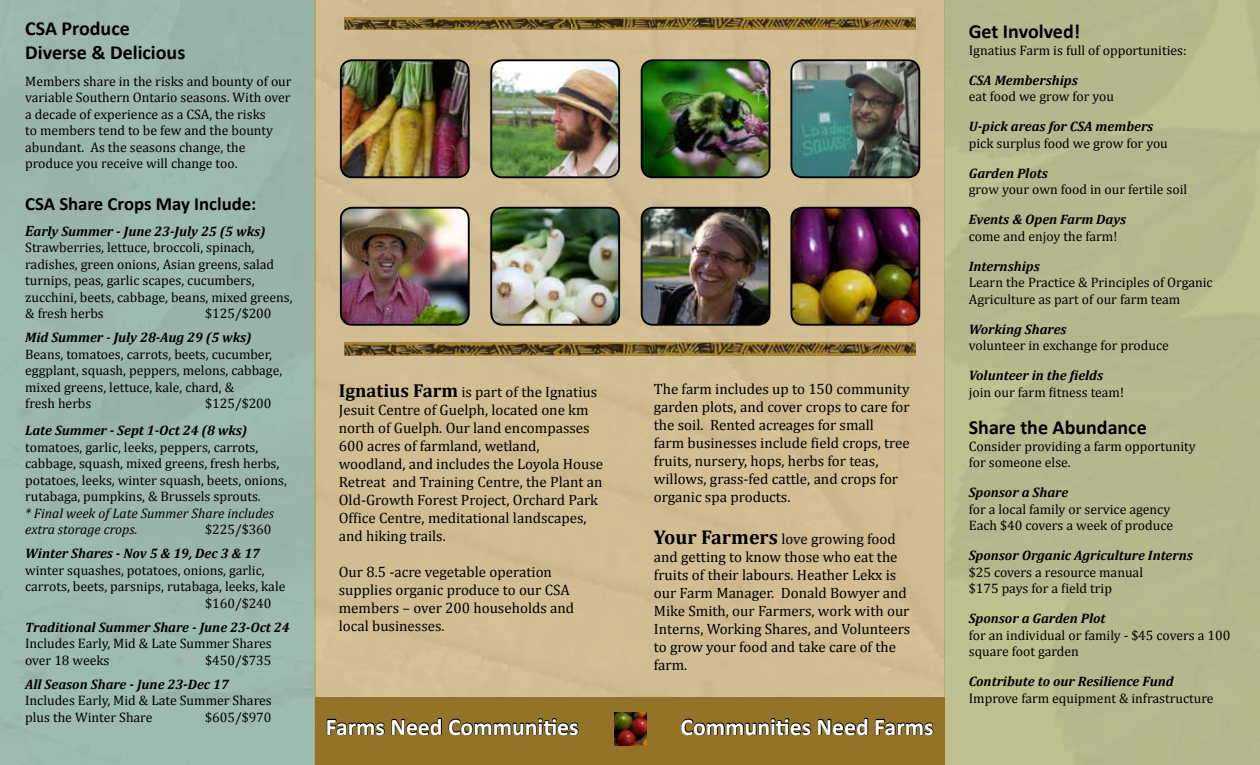
<style>
.page{position:relative;width:1260px;height:765px;background:#fff}
.page>*{position:absolute;margin:0;border:0;box-sizing:border-box;transform-origin:0 0}
.t1{font:700 23.75px "Calibri";color:#fff}
.t2{font:700 20px/24px "Calibri";color:#000}
.t3{font:700 18.75px "Calibri";color:#000}
.t4{font:15px/18px "Cambria";color:#000}
.t5{font:13.75px/16.5px "Cambria";color:#000}
.t6{font:italic 700 13.75px "Cambria";color:#000}
.t7{font:italic 13.75px/16.5px "Cambria";color:#000}
.s1{font-weight:700;font-style:italic;font-size:15px}
.s2{font-weight:700;font-style:italic}
.s3{font-weight:700;font-size:18.75px}
.s4{font-weight:700;font-size:20px}
</style>
<div class="page">
<img style="left:0;top:0;width:1260px;height:765px">
<img style="left:345px;top:17px;width:570px;height:13px">
<img style="left:345px;top:343px;width:570px;height:13px">
<img style="left:341px;top:60px;width:128px;height:117px">
<div style="left:340px;top:59px;width:130px;height:119px;border:2px solid #000;border-radius:11px"></div>
<img style="left:491px;top:60px;width:128px;height:117px">
<div style="left:490px;top:59px;width:130px;height:119px;border:2px solid #000;border-radius:11px"></div>
<img style="left:642px;top:60px;width:128px;height:117px">
<div style="left:641px;top:59px;width:129px;height:119px;border:2px solid #000;border-radius:11px"></div>
<img style="left:791px;top:60px;width:128px;height:117px">
<div style="left:790px;top:59px;width:130px;height:119px;border:2px solid #000;border-radius:11px"></div>
<img style="left:341px;top:208px;width:128px;height:117px">
<div style="left:340px;top:207px;width:130px;height:119px;border:2px solid #000;border-radius:11px"></div>
<img style="left:491px;top:208px;width:128px;height:117px">
<div style="left:490px;top:207px;width:130px;height:119px;border:2px solid #000;border-radius:11px"></div>
<img style="left:791px;top:208px;width:128px;height:117px">
<div style="left:790px;top:207px;width:130px;height:119px;border:2px solid #000;border-radius:11px"></div>
<img style="left:642px;top:208px;width:128px;height:117px">
<div style="left:641px;top:207px;width:129px;height:119px;border:2px solid #000;border-radius:11px"></div>
<div style="left:315px;top:698px;width:630px;height:67px;background:#927328"></div>
<svg style="left:326px;top:717px;width:253px;height:19px"></svg>
<svg style="left:681px;top:717px;width:253px;height:19px"></svg>
<img style="left:615px;top:713px;width:32px;height:33px">
<h2 class="t2" style="left:25px;top:16px;width:162px">CSA Produce<br>Diverse &amp; Delicious</h2>
<p class="t5" style="left:25px;top:73px;width:268px">Members share in the risks and bounty of our variable Southern Ontario seasons. With over a decade of experience as a CSA, the risks<br>to members tend to be few and the bounty abundant. As the seasons change, the produce you receive will change too.</p>
<h3 class="t3" style="left:25px;top:192px;width:233px">CSA Share Crops May Include:</h3>
<p class="t5" style="left:25px;top:223px;width:269px"><span class="s1">E</span><span class="s2">arly Summer - June 23-July 25 (5 wks)<br></span>Strawberries, lettuce, broccoli, spinach, radishes, green onions, Asian greens, salad turnips, peas, garlic scapes, cucumbers, zucchini, beets, cabbage, beans, mixed greens, &amp; fresh herbs</p>
<p class="t5" style="left:205px;top:305px;width:68px">$125/$200</p>
<p class="t6" style="left:25px;top:328px;width:228px">Mid Summer - July 28-Aug 29 (5 wks)</p>
<p class="t5" style="left:25px;top:346px;width:259px">Beans, tomatoes, carrots, beets, cucumber, eggplant, squash, peppers, melons, cabbage, mixed greens, lettuce, kale, chard, &amp;<br>fresh herbs</p>
<p class="t5" style="left:205px;top:395px;width:68px">$125/$200</p>
<p class="t6" style="left:25px;top:421px;width:224px">Late Summer - Sept 1-Oct 24 (8 wks)</p>
<p class="t5" style="left:25px;top:439px;width:263px">tomatoes, garlic, leeks, peppers, carrots, cabbage, squash, mixed greens, fresh herbs, potatoes, leeks, winter squash, beets, onions, rutabaga, pumpkins, &amp; Brussels sprouts.</p>
<p class="t7" style="left:25px;top:504px;width:250px">* Final week of Late Summer Share includes extra storage crops.</p>
<p class="t5" style="left:205px;top:521px;width:68px">$225/$360</p>
<p class="t6" style="left:25px;top:544px;width:237px">Winter Shares - Nov 5 &amp; 19, Dec 3 &amp; 17</p>
<p class="t5" style="left:25px;top:562px;width:241px">winter squashes, potatoes, onions, garlic,</p>
<p class="t5" style="left:25px;top:578px;width:262px">carrots, beets, parsnips, rutabaga, leeks, kale</p>
<p class="t5" style="left:205px;top:595px;width:68px">$160/$240</p>
<p class="t6" style="left:25px;top:617px;width:266px">Traditional Summer Share - June 23-Oct 24</p>
<p class="t5" style="left:25px;top:635px;width:248px">Includes Early, Mid &amp; Late Summer Shares over 18 weeks</p>
<p class="t5" style="left:205px;top:652px;width:68px">$450/$735</p>
<p class="t6" style="left:25px;top:674px;width:205px">All Season Share - June 23-Dec 17</p>
<p class="t5" style="left:25px;top:692px;width:248px">Includes Early, Mid &amp; Late Summer Shares plus the Winter Share</p>
<p class="t5" style="left:205px;top:709px;width:68px">$605/$970</p>
<p class="t4" style="left:339px;top:383px;width:266px"><span class="s3">Ignatius Farm</span> is part of the Ignatius Jesuit Centre of Guelph, located one km north of Guelph. Our land encompasses 600 acres of farmland, wetland, woodland, and includes the Loyola House Retreat and Training Centre, the Plant an Old-Growth Forest Project, Orchard Park Office Centre, meditational landscapes, and hiking trails.</p>
<p class="t4" style="left:339px;top:563px;width:237px">Our 8.5 -acre vegetable operation supplies organic produce to our CSA members – over 200 households and local businesses.</p>
<p class="t4" style="left:654px;top:380px;width:258px">The farm includes up to 150 community garden plots, and cover crops to care for the soil. Rented acreages for small<br>farm businesses include field crops, tree fruits, nursery, hops, herbs for teas, willows, grass-fed cattle, and crops for organic spa products.</p>
<p class="t4" style="left:654px;top:530px;width:258px"><span class="s4">Your Farmers</span> love growing food and getting to know those who eat the fruits of their labours. Heather Lekx is our Farm Manager. Donald Bowyer and<br>Mike Smith, our Farmers, work with our<br>Interns, Working Shares, and Volunteers to grow your food and take care of the farm.</p>
<h1 class="t1" style="left:326px;top:711px;width:254px">Farms Need Communities</h1>
<h1 class="t1" style="left:681px;top:711px;width:254px">Communities Need Farms</h1>
<h2 class="t2" style="left:969px;top:20px;width:113px">Get Involved!</h2>
<p class="t5" style="left:969px;top:42px;width:219px">Ignatius Farm is full of opportunities:</p>
<p class="t6" style="left:969px;top:71px;width:110px">CSA Memberships</p>
<p class="t5" style="left:969px;top:88px;width:147px">eat food we grow for you</p>
<p class="t6" style="left:969px;top:117px;width:186px">U-pick areas for CSA members</p>
<p class="t5" style="left:969px;top:135px;width:201px">pick surplus food we grow for you</p>
<p class="t6" style="left:969px;top:164px;width:81px">Garden Plots</p>
<p class="t5" style="left:969px;top:181px;width:220px">grow your own food in our fertile soil</p>
<p class="t6" style="left:969px;top:210px;width:159px">Events &amp; Open Farm Days</p>
<p class="t5" style="left:969px;top:228px;width:150px">come and enjoy the farm!</p>
<p class="t6" style="left:969px;top:257px;width:72px">Internships</p>
<p class="t5" style="left:969px;top:274px;width:245px">Learn the Practice &amp; Principles of Organic<br>Agriculture as part of our farm team</p>
<p class="t6" style="left:969px;top:320px;width:99px">Working Shares</p>
<p class="t5" style="left:969px;top:337px;width:202px">volunteer in exchange for produce</p>
<p class="t6" style="left:969px;top:366px;width:136px">Volunteer in the fields</p>
<p class="t5" style="left:969px;top:384px;width:157px">join our farm fitness team!</p>
<h2 class="t2" style="left:969px;top:416px;width:179px">Share the Abundance</h2>
<p class="t5" style="left:969px;top:438px;width:228px">Consider providing a farm opportunity for someone else.</p>
<p class="t6" style="left:969px;top:483px;width:101px">Sponsor a Share</p>
<p class="t5" style="left:969px;top:501px;width:206px">for a local family or service agency<br>Each $40 covers a week of produce</p>
<p class="t6" style="left:969px;top:546px;width:226px">Sponsor Organic Agriculture Interns</p>
<p class="t5" style="left:969px;top:564px;width:176px">$25 covers a resource manual $175 pays for a field trip</p>
<p class="t6" style="left:969px;top:609px;width:138px">Sponsor a Garden Plot</p>
<p class="t5" style="left:969px;top:627px;width:263px">for an individual or family - $45 covers a 100 square foot garden</p>
<p class="t6" style="left:969px;top:672px;width:206px">Contribute to our Resilience Fund</p>
<p class="t5" style="left:969px;top:690px;width:246px">Improve farm equipment &amp; infrastructure</p>
</div>
